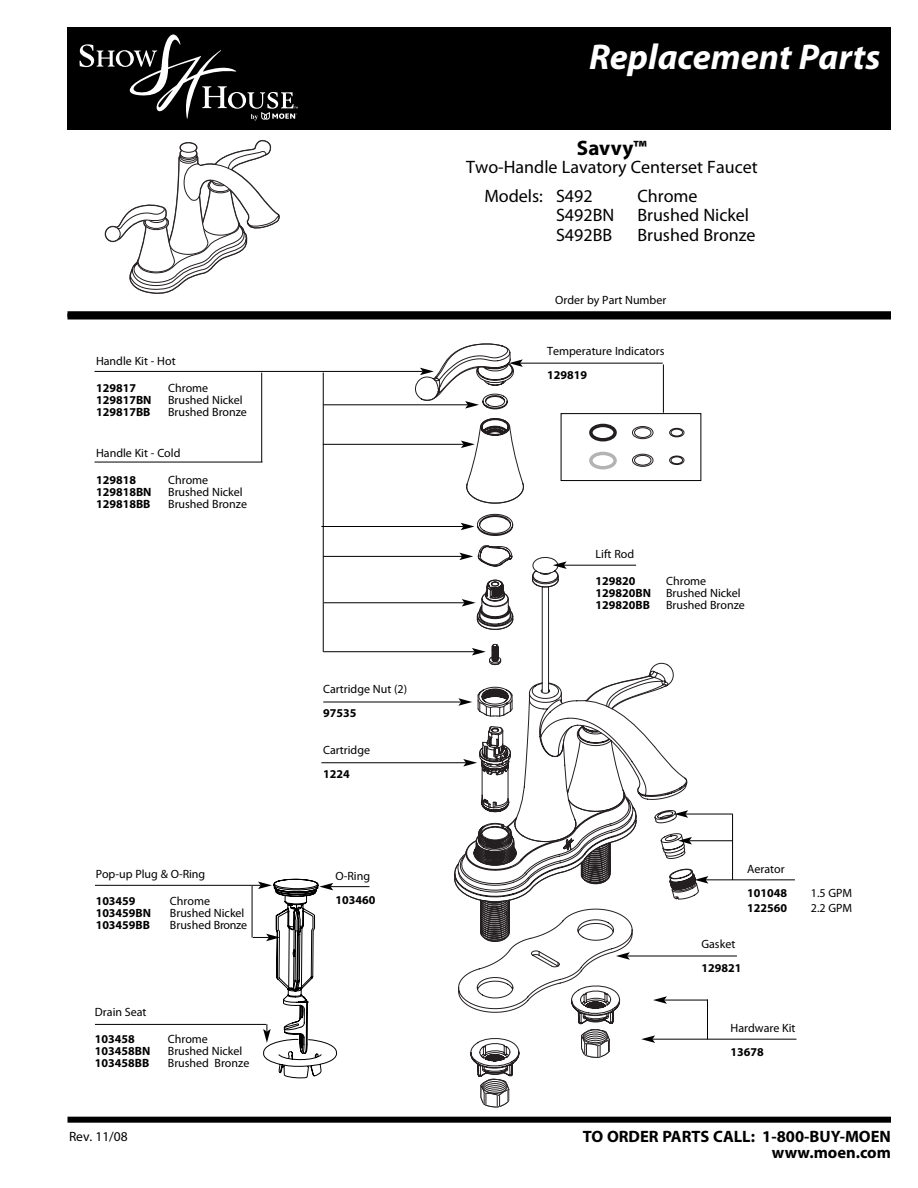
<style>
.page{position:relative;width:918px;height:1188px;background:#fff}
.page>*{position:absolute;margin:0;border:0;box-sizing:border-box;transform-origin:0 0}
.t1{font:italic 700 36px "Myriad Pro";color:#fff}
.t2{font:700 21px "Myriad Pro";letter-spacing:.015em;color:#000}
.t3{font:18px/28.5px "Myriad Pro";color:#000}
.t4{font:700 16.5px/16.5px "Myriad Pro";color:#000;text-align:right}
.t5{font:13.5px "Myriad Pro";color:#000}
.t6{font:12px "Myriad Pro";color:#000}
.t7{font:700 12px "Myriad Pro";color:#000}
</style>
<div class="page">
<div style="left:68px;top:27px;width:823px;height:102px;background:#000"></div>
<svg style="left:80px;top:34px;width:218px;height:86px"></svg>
<div style="left:68px;top:1117px;width:823px;height:6px;background:#000"></div>
<svg style="left:104px;top:140px;width:176px;height:154px"></svg>
<div style="left:68px;top:311px;width:823px;height:6px;background:#000"></div>
<svg style="left:421px;top:344px;width:247px;height:663px"></svg>
<svg style="left:470px;top:983px;width:150px;height:124px"></svg>
<div style="left:589px;top:424px;width:28px;height:17px;border:3px solid #231f20;border-radius:50%"></div>
<div style="left:589px;top:452px;width:28px;height:17px;border:3px solid #b3b3b3;border-radius:50%"></div>
<svg style="left:632px;top:426px;width:52px;height:41px"></svg>
<div style="left:68px;top:314px;width:823px;height:6px;background:#000"></div>
<hr style="left:564px;top:565px;width:72px;height:1px;background:#000">
<svg style="left:553px;top:561px;width:14px;height:8px"></svg>
<hr style="left:520px;top:363px;width:143px;height:1px;background:#000">
<svg style="left:509px;top:359px;width:14px;height:8px"></svg>
<hr style="left:261px;top:373px;width:1px;height:89px;background:#000">
<hr style="left:94px;top:371px;width:329px;height:1px;background:#000">
<svg style="left:420px;top:368px;width:14px;height:7px"></svg>
<hr style="left:94px;top:462px;width:168px;height:1px;background:#000">
<hr style="left:706px;top:879px;width:89px;height:1px;background:#000">
<hr style="left:689px;top:840px;width:44px;height:1px;background:#000">
<hr style="left:732px;top:814px;width:1px;height:66px;background:#000">
<hr style="left:95px;top:1024px;width:171px;height:1px;background:#000">
<hr style="left:331px;top:886px;width:38px;height:1px;background:#000">
<hr style="left:252px;top:886px;width:1px;height:52px;background:#000">
<hr style="left:95px;top:885px;width:166px;height:1px;background:#000">
<svg style="left:253px;top:878px;width:84px;height:200px"></svg>
<hr style="left:323px;top:404px;width:145px;height:1px;background:#000">
<svg style="left:465px;top:401px;width:14px;height:8px"></svg>
<hr style="left:323px;top:444px;width:141px;height:1px;background:#000">
<svg style="left:461px;top:441px;width:14px;height:7px"></svg>
<hr style="left:321px;top:526px;width:142px;height:1px;background:#000">
<svg style="left:461px;top:523px;width:14px;height:7px"></svg>
<hr style="left:323px;top:556px;width:139px;height:1px;background:#000">
<svg style="left:459px;top:553px;width:14px;height:7px"></svg>
<hr style="left:324px;top:602px;width:140px;height:1px;background:#000">
<hr style="left:323px;top:651px;width:152px;height:1px;background:#000">
<hr style="left:323px;top:702px;width:138px;height:1px;background:#000">
<hr style="left:321px;top:762px;width:145px;height:1px;background:#000">
<hr style="left:627px;top:956px;width:110px;height:1px;background:#000">
<svg style="left:616px;top:952px;width:14px;height:8px"></svg>
<hr style="left:323px;top:373px;width:1px;height:279px;background:#000">
<hr style="left:685px;top:814px;width:47px;height:1px;background:#000">
<svg style="left:454px;top:580px;width:254px;height:362px"></svg>
<div style="left:561px;top:413px;width:140px;height:68px;border:1px solid #000"></div>
<hr style="left:663px;top:364px;width:1px;height:49px;background:#000">
<hr style="left:652px;top:1039px;width:144px;height:1px;background:#000">
<svg style="left:641px;top:1035px;width:14px;height:8px"></svg>
<hr style="left:664px;top:1000px;width:44px;height:1px;background:#000">
<svg style="left:653px;top:996px;width:14px;height:8px"></svg>
<hr style="left:707px;top:999px;width:1px;height:40px;background:#000">
<p class="t6" style="left:96px;top:356px;width:81px">Handle Kit - Hot</p>
<p class="t7" style="left:96px;top:383px;width:41px">129817</p>
<p class="t6" style="left:168px;top:383px;width:42px">Chrome</p>
<p class="t7" style="left:96px;top:395px;width:57px">129817BN</p>
<p class="t6" style="left:168px;top:395px;width:76px">Brushed Nickel</p>
<p class="t7" style="left:96px;top:407px;width:56px">129817BB</p>
<p class="t6" style="left:168px;top:407px;width:80px">Brushed Bronze</p>
<p class="t6" style="left:96px;top:449px;width:86px">Handle Kit - Cold</p>
<p class="t7" style="left:96px;top:476px;width:41px">129818</p>
<p class="t6" style="left:168px;top:476px;width:42px">Chrome</p>
<p class="t7" style="left:96px;top:488px;width:57px">129818BN</p>
<p class="t6" style="left:168px;top:488px;width:76px">Brushed Nickel</p>
<p class="t7" style="left:96px;top:500px;width:56px">129818BB</p>
<p class="t6" style="left:168px;top:500px;width:80px">Brushed Bronze</p>
<p class="t6" style="left:96px;top:870px;width:111px">Pop-up Plug &amp; O-Ring</p>
<p class="t7" style="left:96px;top:897px;width:41px">103459</p>
<p class="t6" style="left:170px;top:897px;width:42px">Chrome</p>
<p class="t7" style="left:96px;top:909px;width:57px">103459BN</p>
<p class="t6" style="left:170px;top:909px;width:76px">Brushed Nickel</p>
<p class="t7" style="left:96px;top:921px;width:56px">103459BB</p>
<p class="t6" style="left:170px;top:921px;width:79px">Brushed Bronze</p>
<p class="t6" style="left:95px;top:1007px;width:53px">Drain Seat</p>
<p class="t7" style="left:95px;top:1034px;width:41px">103458</p>
<p class="t6" style="left:168px;top:1034px;width:42px">Chrome</p>
<p class="t7" style="left:95px;top:1046px;width:57px">103458BN</p>
<p class="t6" style="left:168px;top:1046px;width:76px">Brushed Nickel</p>
<p class="t7" style="left:95px;top:1058px;width:56px">103458BB</p>
<p class="t6" style="left:168px;top:1058px;width:83px">Brushed Bronze</p>
<p class="t5" style="left:69px;top:1131px;width:60px">Rev. 11/08</p>
<h1 class="t1" style="left:589px;top:43px;width:293px">Replacement Parts</h1>
<h2 class="t2" style="left:577px;top:141px;width:71px">Savvy™</h2>
<h3 class="t3" style="left:484px;top:155px;width:275px;text-indent:-18px">Two-Handle Lavatory Centerset Faucet<br>Models: S492</h3>
<h3 class="t3" style="left:637px;top:184px;width:62px">Chrome</h3>
<h3 class="t3" style="left:556px;top:203px;width:60px">S492BN</h3>
<h3 class="t3" style="left:637px;top:203px;width:113px">Brushed Nickel</h3>
<h3 class="t3" style="left:556px;top:223px;width:58px">S492BB</h3>
<h3 class="t3" style="left:637px;top:223px;width:120px">Brushed Bronze</h3>
<p class="t6" style="left:555px;top:296px;width:113px">Order by Part Number</p>
<p class="t6" style="left:547px;top:346px;width:119px">Temperature Indicators</p>
<p class="t7" style="left:547px;top:370px;width:41px">129819</p>
<p class="t6" style="left:323px;top:685px;width:85px">Cartridge Nut (2)</p>
<p class="t7" style="left:323px;top:709px;width:35px">97535</p>
<p class="t6" style="left:323px;top:746px;width:48px">Cartridge</p>
<p class="t7" style="left:323px;top:770px;width:28px">1224</p>
<p class="t6" style="left:336px;top:872px;width:36px">O-Ring</p>
<p class="t7" style="left:336px;top:896px;width:41px">103460</p>
<p class="t6" style="left:596px;top:549px;width:40px">Lift Rod</p>
<p class="t7" style="left:596px;top:576px;width:41px">129820</p>
<p class="t6" style="left:666px;top:576px;width:42px">Chrome</p>
<p class="t7" style="left:596px;top:588px;width:57px">129820BN</p>
<p class="t6" style="left:666px;top:588px;width:76px">Brushed Nickel</p>
<p class="t7" style="left:596px;top:600px;width:56px">129820BB</p>
<p class="t6" style="left:666px;top:600px;width:80px">Brushed Bronze</p>
<p class="t6" style="left:747px;top:864px;width:39px">Aerator</p>
<p class="t7" style="left:747px;top:888px;width:41px">101048</p>
<p class="t6" style="left:811px;top:888px;width:43px">1.5 GPM</p>
<p class="t7" style="left:747px;top:903px;width:41px">122560</p>
<p class="t6" style="left:811px;top:903px;width:43px">2.2 GPM</p>
<p class="t6" style="left:701px;top:940px;width:35px">Gasket</p>
<p class="t7" style="left:701px;top:964px;width:41px">129821</p>
<p class="t6" style="left:731px;top:1023px;width:66px">Hardware Kit</p>
<p class="t7" style="left:731px;top:1047px;width:35px">13678</p>
<h3 class="t4" style="left:583px;top:1129px;width:310px">TO ORDER PARTS CALL: 1-800-BUY-MOEN www.moen.com</h3>
</div>
